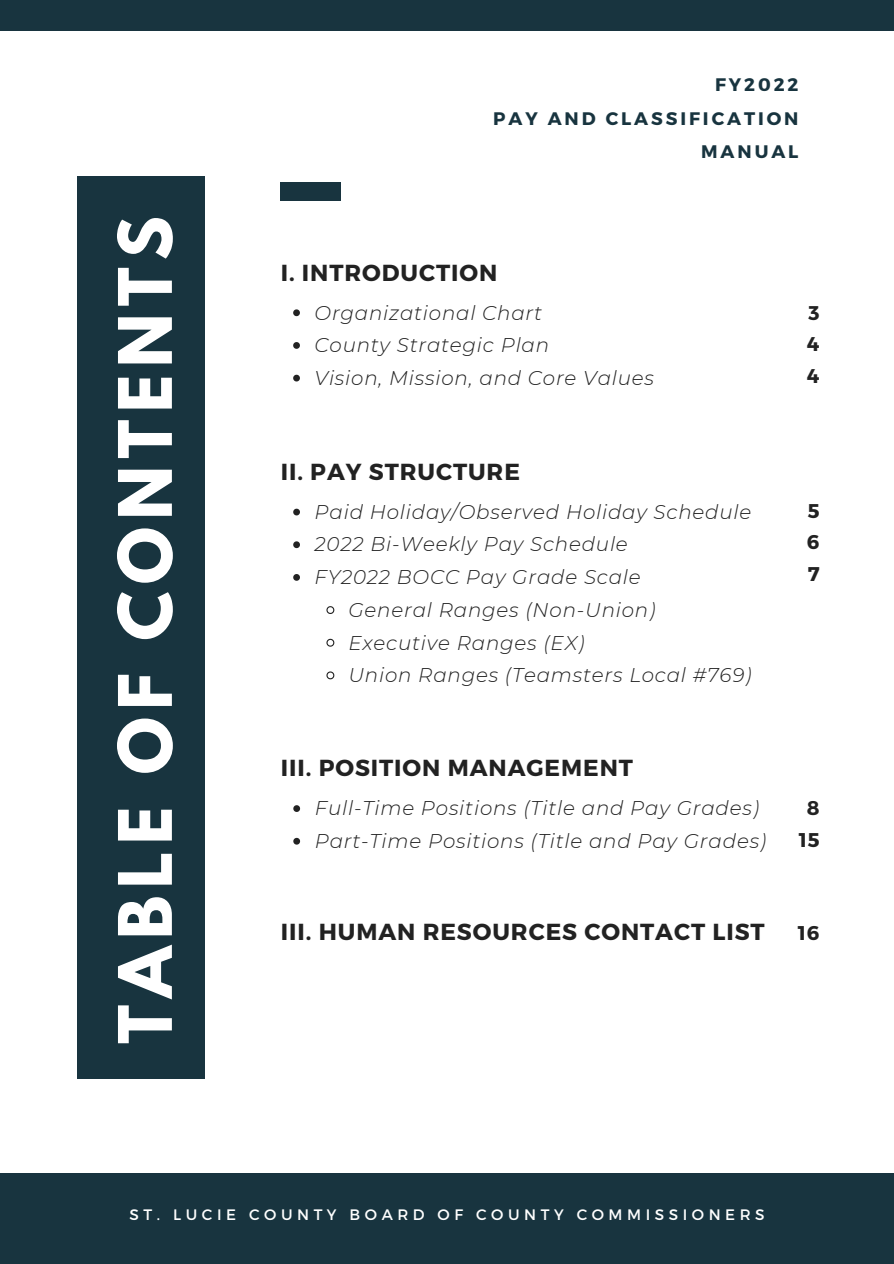
<style>
.page{position:relative;width:894px;height:1264px;background:#fff}
.page>*{position:absolute;margin:0;border:0;box-sizing:border-box;transform-origin:0 0}
.t1{font:700 65.25px "League Spartan";letter-spacing:.11em;color:#fff}
.t2{font:700 23.25px "Montserrat";letter-spacing:.04em;color:#222}
.t3{font:italic 300 19.8px "Montserrat";letter-spacing:.04em;color:#222}
.t4{font:700 19.8px "Montserrat";color:#222}
.t5{font:700 18.15px/33.8px "Montserrat";letter-spacing:.16em;color:#18343f;text-align:right}
.t6{font:15.15px "Montserrat";letter-spacing:.3em;color:#fff}
</style>
<div class="page">
<div style="left:78px;top:176px;width:126px;height:902px;background:#18343f"></div>
<svg style="left:293px;top:309px;width:7px;height:7px"></svg>
<svg style="left:293px;top:342px;width:7px;height:7px"></svg>
<svg style="left:293px;top:375px;width:7px;height:6px"></svg>
<svg style="left:293px;top:508px;width:7px;height:7px"></svg>
<svg style="left:293px;top:541px;width:7px;height:7px"></svg>
<svg style="left:293px;top:574px;width:7px;height:6px"></svg>
<svg style="left:326px;top:606px;width:9px;height:8px"></svg>
<svg style="left:326px;top:638px;width:9px;height:9px"></svg>
<svg style="left:326px;top:671px;width:9px;height:9px"></svg>
<svg style="left:293px;top:805px;width:7px;height:7px"></svg>
<svg style="left:293px;top:837px;width:7px;height:7px"></svg>
<div style="left:0;top:1172px;width:893px;height:91px;background:#18343f"></div>
<div style="left:0;top:0;width:893px;height:30px;background:#18343f"></div>
<div style="left:280px;top:183px;width:61px;height:18px;background:#18343f"></div>
<p class="t1" style="left:113px;top:1043px;width:829px;rotate:-90deg">TABLE OF CONTENTS</p>
<p class="t5" style="left:714px;top:67px;width:85px">FY2022</p>
<p class="t5" style="left:493px;top:100px;width:307px">PAY AND CLASSIFICATION<br>MANUAL</p>
<p class="t2" style="left:281px;top:257px;width:218px">I. INTRODUCTION</p>
<p class="t3" style="left:314px;top:300px;width:229px">Organizational Chart</p>
<p class="t3" style="left:314px;top:333px;width:236px">County Strategic Plan</p>
<p class="t3" style="left:314px;top:366px;width:341px">Vision, Mission, and Core Values</p>
<p class="t2" style="left:281px;top:456px;width:240px">II. PAY STRUCTURE</p>
<p class="t3" style="left:314px;top:499px;width:438px">Paid Holiday/Observed Holiday Schedule</p>
<p class="t3" style="left:314px;top:532px;width:314px">2022 Bi-Weekly Pay Schedule</p>
<p class="t3" style="left:314px;top:565px;width:327px">FY2022 BOCC Pay Grade Scale</p>
<p class="t3" style="left:348px;top:597px;width:308px">General Ranges (Non-Union)</p>
<p class="t3" style="left:348px;top:630px;width:237px">Executive Ranges (EX)</p>
<p class="t3" style="left:348px;top:663px;width:404px">Union Ranges (Teamsters Local #769)</p>
<p class="t4" style="left:808px;top:300px;width:13px">3</p>
<p class="t4" style="left:806px;top:331px;width:14px">4</p>
<p class="t4" style="left:806px;top:363px;width:14px">4</p>
<p class="t4" style="left:807px;top:498px;width:13px">5</p>
<p class="t4" style="left:806px;top:529px;width:14px">6</p>
<p class="t4" style="left:807px;top:561px;width:13px">7</p>
<p class="t2" style="left:281px;top:753px;width:353px">III. POSITION MANAGEMENT</p>
<p class="t3" style="left:314px;top:796px;width:446px">Full-Time Positions (Title and Pay Grades)</p>
<p class="t3" style="left:314px;top:828px;width:453px">Part-Time Positions (Title and Pay Grades)</p>
<p class="t4" style="left:806px;top:795px;width:14px">8</p>
<p class="t4" style="left:798px;top:827px;width:22px">15</p>
<p class="t2" style="left:281px;top:916px;width:485px">III. HUMAN RESOURCES CONTACT LIST</p>
<p class="t4" style="left:797px;top:920px;width:23px">16</p>
<p class="t6" style="left:129px;top:1205px;width:636px">ST. LUCIE COUNTY BOARD OF COUNTY COMMISSIONERS</p>
</div>
